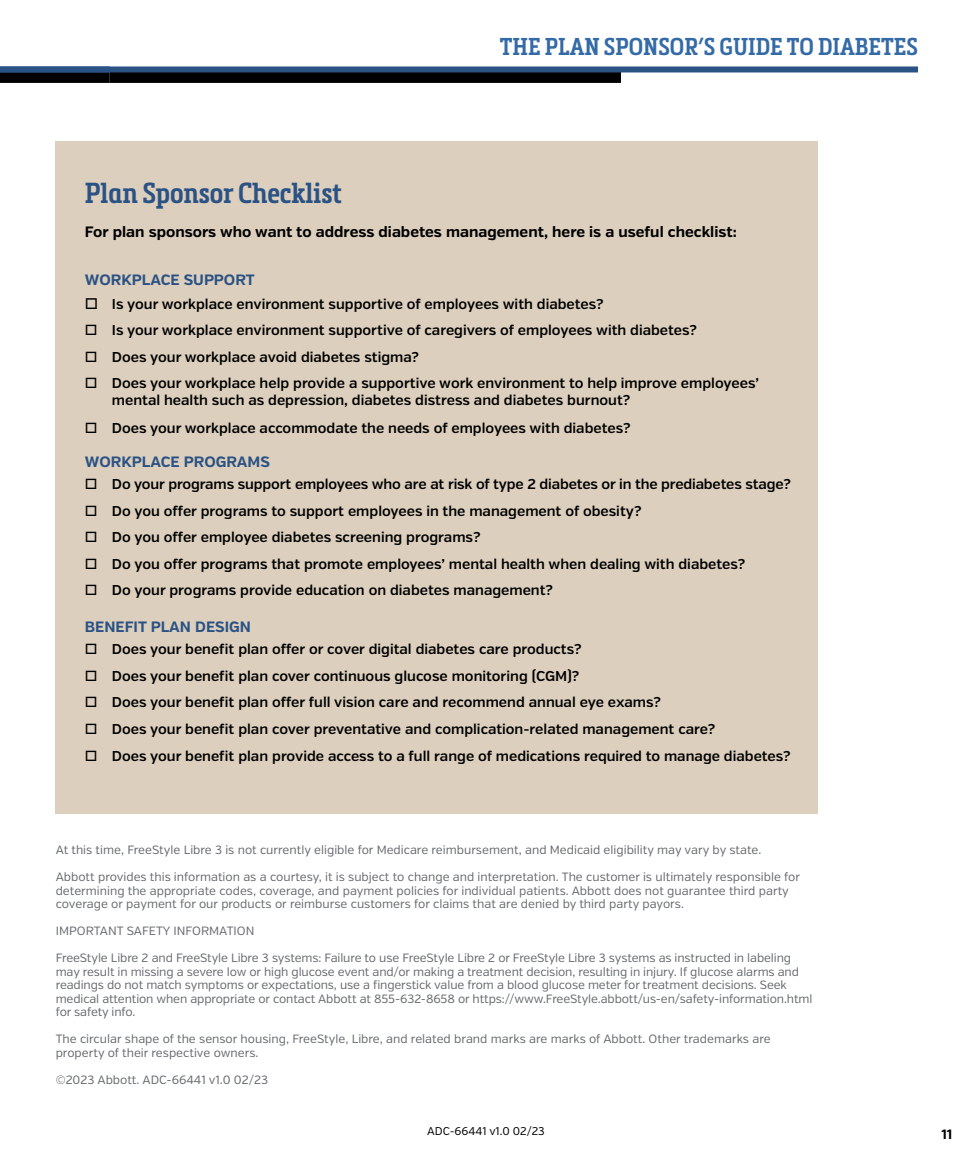
<style>
.page{position:relative;width:972px;height:1175px;background:#fff}
.page>*{position:absolute;margin:0;border:0;box-sizing:border-box;transform-origin:0 0}
.t1{font:600 28.5px "Metronic Slab Narrow";letter-spacing:-.005em;color:#2b5284}
.t2{font:600 24px "Metronic Slab Narrow";color:#346aa6}
.t3{font:700 15px "Verb";color:#000}
.t4{font:700 15px "Verb";color:#2b5284}
.t5{font:600 14.25px/17.1px "Verb";color:#000}
.t6{font:700 condensed 13.5px "Verb";color:#000}
.t7{font:12px/13.5px "Verb";letter-spacing:-.005em;color:#666a6e}
.t8{font:11.25px "Verb";color:#000}
</style>
<div class="page">
<div style="left:0;top:71px;width:110px;height:12px;background:#000"></div>
<div style="left:110px;top:71px;width:511px;height:12px;background:#000"></div>
<div style="left:0;top:66px;width:918px;height:6px;background:#2b5284"></div>
<div style="left:56px;top:142px;width:762px;height:672px;background:#dccfbd"></div>
<h2 class="t2" style="left:500px;top:32px;width:420px">THE PLAN SPONSOR’S GUIDE TO DIABETES</h2>
<h1 class="t1" style="left:85px;top:175px;width:258px">Plan Sponsor Checklist</h1>
<p class="t3" style="left:85px;top:223px;width:653px">For plan sponsors who want to address diabetes management, here is a useful checklist:</p>
<p class="t4" style="left:85px;top:271px;width:171px">WORKPLACE SUPPORT</p>
<p class="t5" style="left:85px;top:295px;width:520px">□ Is your workplace environment supportive of employees with diabetes?</p>
<p class="t5" style="left:85px;top:322px;width:614px">□ Is your workplace environment supportive of caregivers of employees with diabetes?</p>
<p class="t5" style="left:85px;top:348px;width:336px">□ Does your workplace avoid diabetes stigma?</p>
<p class="t5" style="left:112px;top:375px;width:649px;text-indent:-27px">□ Does your workplace help provide a supportive work environment to help improve employees’ mental health such as depression, diabetes distress and diabetes burnout?</p>
<p class="t5" style="left:85px;top:419px;width:547px">□ Does your workplace accommodate the needs of employees with diabetes?</p>
<p class="t4" style="left:85px;top:452px;width:186px">WORKPLACE PROGRAMS</p>
<p class="t5" style="left:85px;top:476px;width:707px">□ Do your programs support employees who are at risk of type 2 diabetes or in the prediabetes stage?</p>
<p class="t5" style="left:85px;top:502px;width:558px">□ Do you offer programs to support employees in the management of obesity?</p>
<p class="t5" style="left:85px;top:529px;width:397px">□ Do you offer employee diabetes screening programs?</p>
<p class="t5" style="left:85px;top:555px;width:662px">□ Do you offer programs that promote employees’ mental health when dealing with diabetes?</p>
<p class="t5" style="left:85px;top:582px;width:470px">□ Do your programs provide education on diabetes management?</p>
<p class="t4" style="left:85px;top:617px;width:167px">BENEFIT PLAN DESIGN</p>
<p class="t5" style="left:85px;top:641px;width:498px">□ Does your benefit plan offer or cover digital diabetes care products?</p>
<p class="t5" style="left:85px;top:667px;width:496px">□ Does your benefit plan cover continuous glucose monitoring (CGM)?</p>
<p class="t5" style="left:85px;top:694px;width:578px">□ Does your benefit plan offer full vision care and recommend annual eye exams?</p>
<p class="t5" style="left:85px;top:720px;width:632px">□ Does your benefit plan cover preventative and complication-related management care?</p>
<p class="t5" style="left:85px;top:747px;width:707px">□ Does your benefit plan provide access to a full range of medications required to manage diabetes?</p>
<p class="t7" style="left:56px;top:843px;width:707px">At this time, FreeStyle Libre 3 is not currently eligible for Medicare reimbursement, and Medicaid eligibility may vary by state.</p>
<p class="t7" style="left:56px;top:870px;width:746px">Abbott provides this information as a courtesy, it is subject to change and interpretation. The customer is ultimately responsible for determining the appropriate codes, coverage, and payment policies for individual patients. Abbott does not guarantee third party coverage or payment for our products or reimburse customers for claims that are denied by third party payors.</p>
<p class="t7" style="left:56px;top:924px;width:200px">IMPORTANT SAFETY INFORMATION</p>
<p class="t7" style="left:56px;top:951px;width:758px">FreeStyle Libre 2 and FreeStyle Libre 3 systems: Failure to use FreeStyle Libre 2 or FreeStyle Libre 3 systems as instructed in labeling may result in missing a severe low or high glucose event and/or making a treatment decision, resulting in injury. If glucose alarms and readings do not match symptoms or expectations, use a fingerstick value from a blood glucose meter for treatment decisions. Seek medical attention when appropriate or contact Abbott at 855-632-8658 or https://www.FreeStyle.abbott/us-en/safety-information.html for safety info.</p>
<p class="t7" style="left:56px;top:1032px;width:716px">The circular shape of the sensor housing, FreeStyle, Libre, and related brand marks are marks of Abbott. Other trademarks are property of their respective owners.</p>
<p class="t7" style="left:56px;top:1073px;width:214px">©2023 Abbott. ADC-66441 v1.0 02/23</p>
<p class="t8" style="left:427px;top:1124px;width:119px">ADC-66441 v1.0 02/23</p>
<p class="t6" style="left:942px;top:1126px;width:12px">11</p>
</div>
